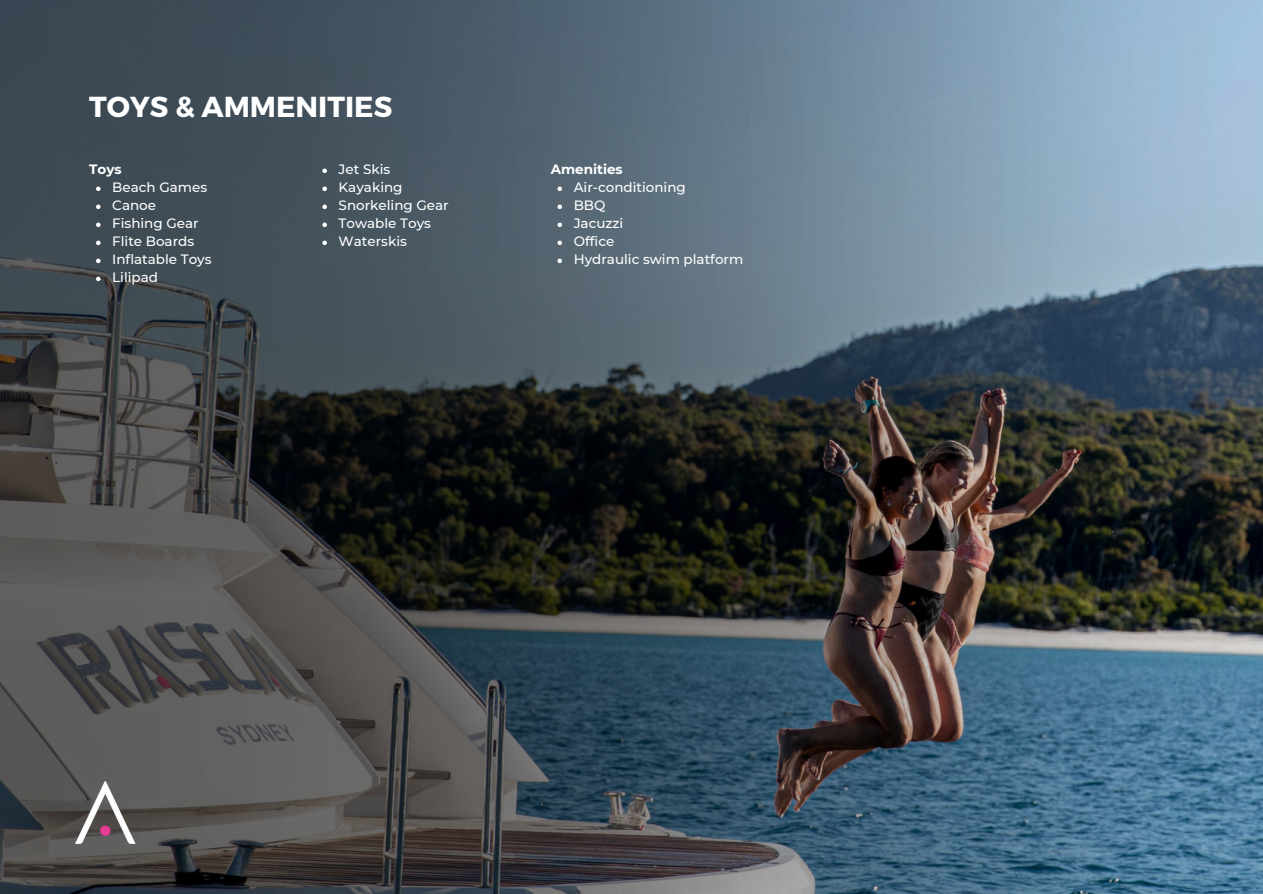
<style>
.page{position:relative;width:1263px;height:894px;background:#fff}
.page>*{position:absolute;margin:0;border:0;box-sizing:border-box;transform-origin:0 0}
.t1{font:700 28.8px "Montserrat";color:#fff}
.t2{font:500 13.5px "Montserrat";color:#fff}
.t3{font:700 13.5px "Montserrat";color:#fff}
</style>
<div class="page">
<img style="left:0;top:0;width:1263px;height:893px">
<svg style="left:96px;top:186px;width:5px;height:5px"></svg>
<svg style="left:96px;top:204px;width:5px;height:5px"></svg>
<svg style="left:96px;top:222px;width:5px;height:5px"></svg>
<svg style="left:96px;top:240px;width:5px;height:5px"></svg>
<svg style="left:96px;top:258px;width:5px;height:5px"></svg>
<svg style="left:96px;top:276px;width:5px;height:5px"></svg>
<svg style="left:557px;top:186px;width:5px;height:5px"></svg>
<svg style="left:557px;top:204px;width:5px;height:5px"></svg>
<svg style="left:557px;top:222px;width:5px;height:5px"></svg>
<svg style="left:557px;top:240px;width:5px;height:5px"></svg>
<svg style="left:557px;top:258px;width:5px;height:5px"></svg>
<svg style="left:322px;top:168px;width:5px;height:5px"></svg>
<svg style="left:322px;top:186px;width:5px;height:5px"></svg>
<svg style="left:322px;top:204px;width:5px;height:5px"></svg>
<svg style="left:322px;top:222px;width:5px;height:5px"></svg>
<svg style="left:322px;top:240px;width:5px;height:5px"></svg>
<img style="left:53px;top:771px;width:103px;height:100px">
<p class="t1" style="left:89px;top:88px;width:305px">TOYS &amp; AMMENITIES</p>
<p class="t3" style="left:89px;top:161px;width:34px">Toys</p>
<h1 class="t2" style="left:112px;top:179px;width:96px">Beach Games</h1>
<h2 class="t2" style="left:112px;top:197px;width:45px">Canoe</h2>
<p class="t2" style="left:112px;top:215px;width:88px">Fishing Gear</p>
<p class="t2" style="left:112px;top:233px;width:83px">Flite Boards</p>
<p class="t2" style="left:112px;top:251px;width:101px">Inflatable Toys</p>
<p class="t2" style="left:112px;top:269px;width:47px">Lilipad</p>
<h2 class="t2" style="left:339px;top:161px;width:53px">Jet Skis</h2>
<p class="t2" style="left:339px;top:179px;width:65px">Kayaking</p>
<p class="t2" style="left:339px;top:197px;width:112px">Snorkeling Gear</p>
<p class="t2" style="left:339px;top:215px;width:94px">Towable Toys</p>
<p class="t2" style="left:339px;top:233px;width:70px">Waterskis</p>
<p class="t3" style="left:551px;top:161px;width:74px">Amenities</p>
<p class="t2" style="left:574px;top:179px;width:114px">Air-conditioning</p>
<p class="t2" style="left:574px;top:197px;width:33px">BBQ</p>
<p class="t2" style="left:574px;top:215px;width:51px">Jacuzzi</p>
<p class="t2" style="left:574px;top:233px;width:42px">Office</p>
<p class="t2" style="left:574px;top:251px;width:171px">Hydraulic swim platform</p>
</div>
